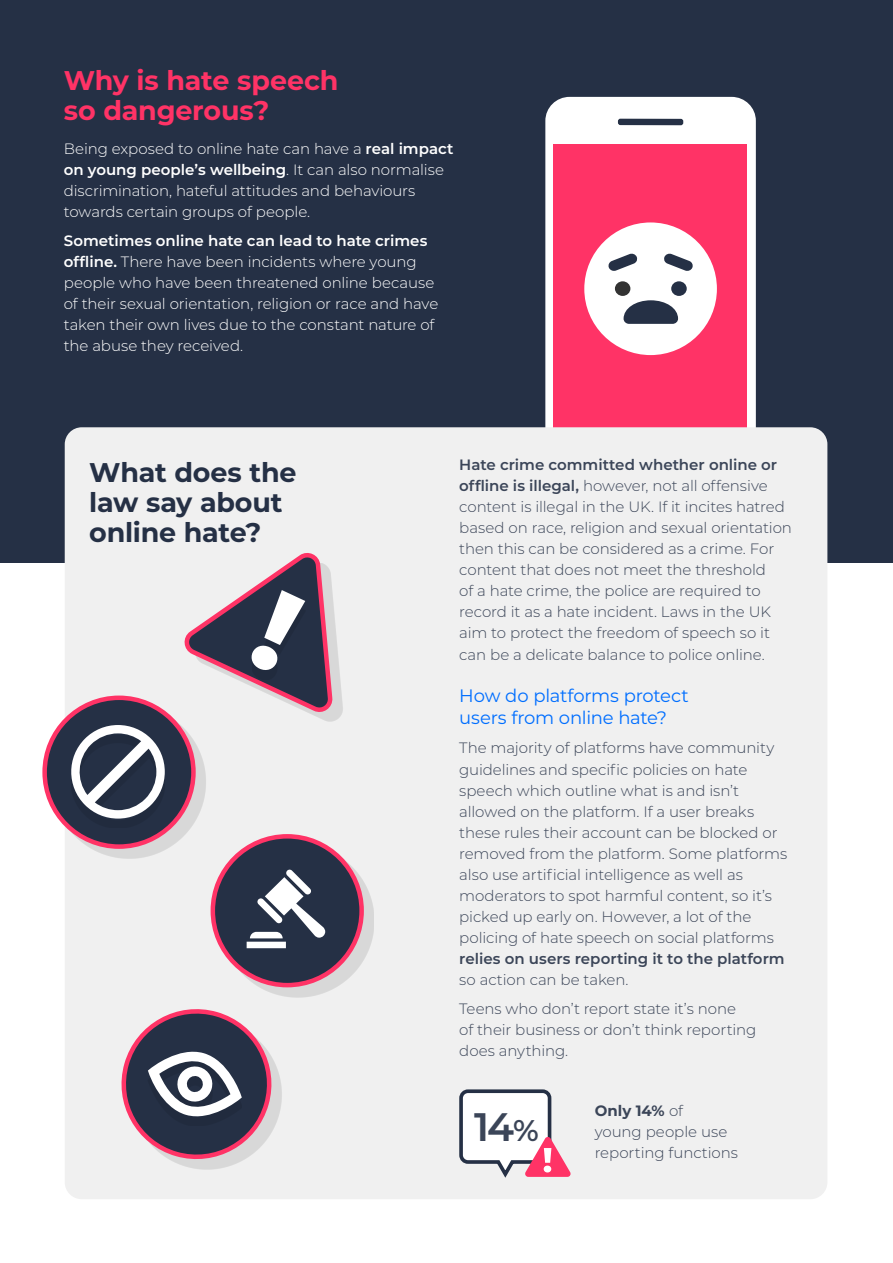
<style>
.page{position:relative;width:893px;height:1263px;background:#fff}
.page>*{position:absolute;margin:0;border:0;box-sizing:border-box;transform-origin:0 0}
.Body{font:600 39.75px "Montserrat";color:#3b4558}
.Head2{font:700 27px/30px "Montserrat";letter-spacing:-.01em;color:#253045}
.Head2-2{font:700 27px/30px "Montserrat";letter-spacing:-.005em;color:#f36}
.Body-2{font:18px/21.6px "Montserrat";letter-spacing:-.01em;color:#006eff}
.Body-3{font:300 15px/21px "Montserrat";letter-spacing:-.005em;color:#3b4558}
.Body-4{font:300 15px/21px "Montserrat";letter-spacing:-.005em;color:#fff}
.s1{font-weight:600}
.s2{font-size:29.85px}
.s3{font-weight:700}
</style>
<div class="page">
<div style="left:0;top:0;width:893px;height:563px;background:#253045"></div>
<div style="left:545px;top:97px;width:211px;height:391px;background:#fff;border-radius:24px"></div>
<div style="left:618px;top:119px;width:65px;height:6px;background:#253045;border-radius:2px"></div>
<div style="left:553px;top:144px;width:194px;height:291px;background:#f36"></div>
<div style="left:65px;top:427px;width:762px;height:772px;background:#f0f0f0;border-radius:17px"></div>
<div style="left:584px;top:222px;width:133px;height:133px;background:#fff;border-radius:50%"></div>
<svg style="left:608px;top:253px;width:29px;height:18px"></svg>
<svg style="left:664px;top:253px;width:29px;height:18px"></svg>
<div style="left:615px;top:281px;width:15px;height:15px;background:#333;border-radius:50%"></div>
<svg style="left:624px;top:300px;width:54px;height:24px"></svg>
<div style="left:671px;top:281px;width:16px;height:15px;background:#253045;border-radius:50%"></div>
<div style="left:53px;top:563px;width:321px;height:606px;background:#000;opacity:.1"></div>
<svg style="left:178px;top:553px;width:157px;height:165px"></svg>
<div style="left:45px;top:698px;width:148px;height:149px;background:#253045;border-radius:50%"></div>
<div style="left:42px;top:695px;width:154px;height:154px;border:4px solid #f36;border-radius:50%"></div>
<svg style="left:71px;top:725px;width:94px;height:93px"></svg>
<svg style="left:116px;top:1003px;width:161px;height:162px"></svg>
<div style="left:213px;top:836px;width:149px;height:149px;background:#253045;border-radius:50%"></div>
<div style="left:211px;top:834px;width:153px;height:153px;border:4px solid #f36;border-radius:50%"></div>
<svg style="left:247px;top:870px;width:78px;height:78px"></svg>
<svg style="left:459px;top:1089px;width:112px;height:89px"></svg>
<div style="left:544px;top:1165px;width:7px;height:7px;background:#fff;border-radius:50%"></div>
<p class="Head2-2" style="left:64px;top:64px;width:276px">Why is hate speech so dangerous?</p>
<p class="Body-4" style="left:64px;top:137px;width:391px">Being exposed to online hate can have a <span class="s1">real impact on young people’s wellbeing</span>. It can also normalise discrimination, hateful attitudes and behaviours towards certain groups of people.</p>
<p class="Body-4" style="left:64px;top:230px;width:376px"><span class="s1">Sometimes online hate can lead to hate crimes offline.</span> There have been incidents where young people who have been threatened online because of their sexual orientation, religion or race and have taken their own lives due to the constant nature of the abuse they received.</p>
<p class="Head2" style="left:89px;top:456px;width:209px">What does the law say about online hate?</p>
<p class="Body-3" style="left:459px;top:454px;width:334px"><span class="s1">Hate crime committed whether online or offline is illegal,</span> however, not all offensive content is illegal in the UK. If it incites hatred based on race, religion and sexual orientation then this can be considered as a crime. For content that does not meet the threshold<br>of a hate crime, the police are required to record it as a hate incident. Laws in the UK aim to protect the freedom of speech so it can be a delicate balance to police online.</p>
<p class="Body-2" style="left:459px;top:684px;width:231px">How do platforms protect users from online hate?</p>
<p class="Body-3" style="left:459px;top:737px;width:330px">The majority of platforms have community guidelines and specific policies on hate speech which outline what is and isn’t allowed on the platform. If a user breaks these rules their account can be blocked or removed from the platform. Some platforms also use artificial intelligence as well as moderators to spot harmful content, so it’s picked up early on. However, a lot of the policing of hate speech on social platforms <span class="s1">relies on users reporting it to the platform </span>so action can be taken.</p>
<p class="Body-3" style="left:459px;top:998px;width:299px">Teens who don’t report state it’s none<br>of their business or don’t think reporting does anything.</p>
<p class="Body" style="left:474px;top:1099px;width:66px">14<span class="s2">%</span></p>
<p class="Body-3" style="left:595px;top:1099px;width:145px"><span class="s3">Only 14%</span> of<br>young people use reporting functions</p>
</div>
